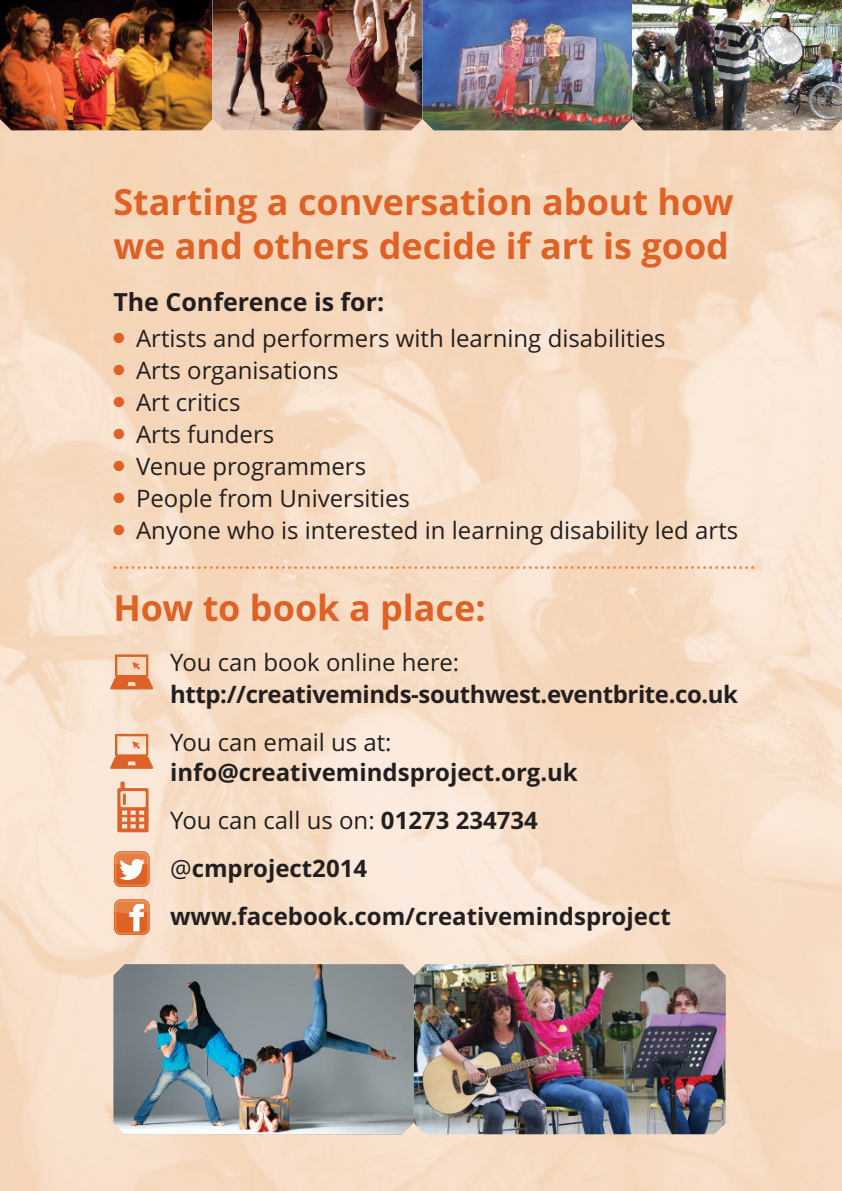
<style>
.page{position:relative;width:842px;height:1191px;background:#fff}
.page>*{position:absolute;margin:0;border:0;box-sizing:border-box;transform-origin:0 0}
.t1{font:700 36px/44px "Open Sans";color:#de6226}
.t2{font:700 25px "Open Sans";color:#231f20}
.t3{font:24px "Open Sans";color:#231f20}
.t4{font:700 24px/48px "Open Sans";color:#231f20}
.s1{font-weight:400}
</style>
<div class="page">
<img style="left:0;top:0;width:842px;height:130px">
<img style="left:113px;top:964px;width:612px;height:170px">
<svg style="left:113px;top:566px;width:641px;height:3px;background:#f3be9a"></svg>
<svg style="left:110px;top:734px;width:43px;height:35px;background:#eca782"></svg>
<svg style="left:110px;top:654px;width:43px;height:35px;background:#eaa37a"></svg>
<svg style="left:117px;top:781px;width:32px;height:51px;background:#eba380"></svg>
<svg style="left:113px;top:850px;width:37px;height:37px"></svg>
<svg style="left:113px;top:899px;width:37px;height:36px"></svg>
<h1 class="t1" style="left:113px;top:180px;width:622px">Starting a conversation about how we and others decide if art is good</h1>
<p class="t2" style="left:113px;top:287px;width:272px">The Conference is for:</p>
<p class="t3" style="left:113px;top:324px;width:554px"><sup>●</sup> Artists and performers with learning disabilities</p>
<p class="t3" style="left:113px;top:356px;width:227px"><sup>●</sup> Arts organisations</p>
<p class="t3" style="left:113px;top:388px;width:129px"><sup>●</sup> Art critics</p>
<p class="t3" style="left:113px;top:420px;width:162px"><sup>●</sup> Arts funders</p>
<p class="t3" style="left:113px;top:452px;width:254px"><sup>●</sup> Venue programmers</p>
<p class="t3" style="left:113px;top:484px;width:298px"><sup>●</sup> People from Universities</p>
<p class="t3" style="left:113px;top:516px;width:626px"><sup>●</sup> Anyone who is interested in learning disability led arts</p>
<h1 class="t1" style="left:113px;top:586px;width:374px">How to book a place:</h1>
<p class="t3" style="left:170px;top:648px;width:291px">You can book online here:</p>
<p class="t4" style="left:170px;top:670px;width:570px">http://creativeminds-southwest.eventbrite.co.uk</p>
<p class="t3" style="left:170px;top:728px;width:223px">You can email us at:</p>
<p class="t4" style="left:170px;top:748px;width:502px">info@creativemindsproject.org.uk<br><span class="s1">You can call us on:</span> 01273 234734 <span class="s1">@</span>cmproject2014 www.facebook.com/creativemindsproject</p>
</div>
